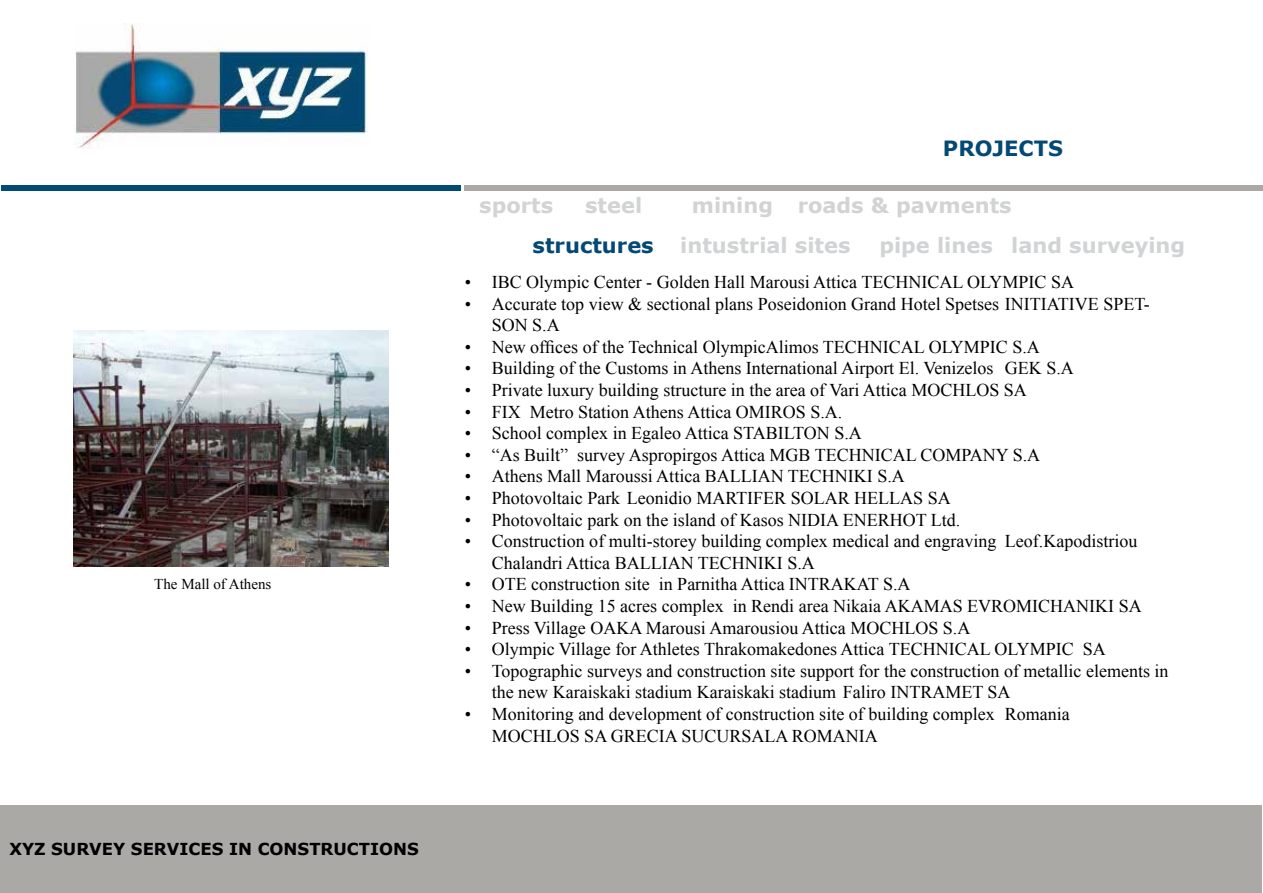
<style>
.page{position:relative;width:1263px;height:893px;background:#fff}
.page>*{position:absolute;margin:0;border:0;box-sizing:border-box;transform-origin:0 0}
.t1{font:700 21px "Verdana";color:#d1d3d4}
.t2{font:700 21px "Verdana";color:#044875}
.t3{font:18px/21.6px "Times New Roman";color:#000}
.t4{font:700 16.5px "Verdana";color:#000}
.t5{font:15px "Times New Roman";color:#000}
</style>
<div class="page">
<div style="left:0;top:805px;width:1261px;height:88px;background:#aaa9a5"></div>
<img style="left:74px;top:24px;width:296px;height:124px">
<div style="left:2px;top:185px;width:458px;height:6px;background:#024c71"></div>
<div style="left:465px;top:185px;width:798px;height:6px;background:#aca8a5"></div>
<img style="left:73px;top:330px;width:316px;height:237px">
<p class="t5" style="left:154px;top:574px;width:119px">The Mall of Athens</p>
<p class="t4" style="left:9px;top:838px;width:411px">XYZ SURVEY SERVICES IN CONSTRUCTIONS</p>
<p class="t2" style="left:943px;top:134px;width:122px">PROJECTS</p>
<p class="t1" style="left:479px;top:190px;width:76px">sports</p>
<p class="t1" style="left:585px;top:190px;width:59px">steel</p>
<p class="t1" style="left:692px;top:190px;width:321px">mining roads &amp; pavments</p>
<p class="t2" style="left:533px;top:230px;width:123px">structures</p>
<p class="t1" style="left:680px;top:231px;width:172px">intustrial sites</p>
<p class="t1" style="left:879px;top:230px;width:307px">pipe lines land surveying</p>
<p class="t3" style="left:465px;top:271px;width:611px">• IBC Olympic Center - Golden Hall Marousi Attica TECHNICAL OLYMPIC SA</p>
<p class="t3" style="left:492px;top:292px;width:659px;text-indent:-27px">• Accurate top view &amp; sectional plans Poseidonion Grand Hotel Spetses INITIATIVE SPET-<br>SON S.A</p>
<p class="t3" style="left:465px;top:335px;width:577px">• New offices of the Technical OlympicAlimos TECHNICAL OLYMPIC S.A</p>
<p class="t3" style="left:465px;top:357px;width:610px">• Building of the Customs in Athens International Airport El. Venizelos GEK S.A</p>
<p class="t3" style="left:465px;top:379px;width:564px">• Private luxury building structure in the area of Vari Attica MOCHLOS SA</p>
<p class="t3" style="left:465px;top:400px;width:379px">• FIX Metro Station Athens Attica OMIROS S.A.</p>
<p class="t3" style="left:465px;top:422px;width:399px">• School complex in Egaleo Attica STABILTON S.A</p>
<p class="t3" style="left:465px;top:443px;width:577px">• “As Built” survey Aspropirgos Attica MGB TECHNICAL COMPANY S.A</p>
<p class="t3" style="left:465px;top:465px;width:442px">• Athens Mall Maroussi Attica BALLIAN TECHNIKI S.A</p>
<p class="t3" style="left:465px;top:487px;width:487px">• Photovoltaic Park Leonidio MARTIFER SOLAR HELLAS SA</p>
<p class="t3" style="left:465px;top:508px;width:497px">• Photovoltaic park on the island of Kasos NIDIA ENERHOT Ltd.</p>
<p class="t3" style="left:492px;top:530px;width:647px;text-indent:-27px">• Construction of multi-storey building complex medical and engraving Leof.Kapodistriou<br>Chalandri Attica BALLIAN TECHNIKI S.A</p>
<p class="t3" style="left:465px;top:573px;width:447px">• OTE construction site in Parnitha Attica INTRAKAT S.A</p>
<p class="t3" style="left:465px;top:595px;width:678px">• New Building 15 acres complex in Rendi area Nikaia AKAMAS EVROMICHANIKI SA</p>
<p class="t3" style="left:465px;top:616px;width:507px">• Press Village OAKA Μarousi Amarousiou Attica MOCHLOS S.A</p>
<p class="t3" style="left:465px;top:638px;width:642px">• Olympic Village for Athletes Thrakomakedones Attica TECHNICAL OLYMPIC SA</p>
<p class="t3" style="left:492px;top:659px;width:678px;text-indent:-27px">• Topographic surveys and construction site support for the construction of metallic elements in the new Karaiskaki stadium Karaiskaki stadium Faliro INTRAMET SA</p>
<p class="t3" style="left:492px;top:703px;width:579px;text-indent:-27px">• Monitoring and development of construction site of building complex Romania<br>MOCHLOS SA GRECIA SUCURSALA ROMANIA</p>
</div>
